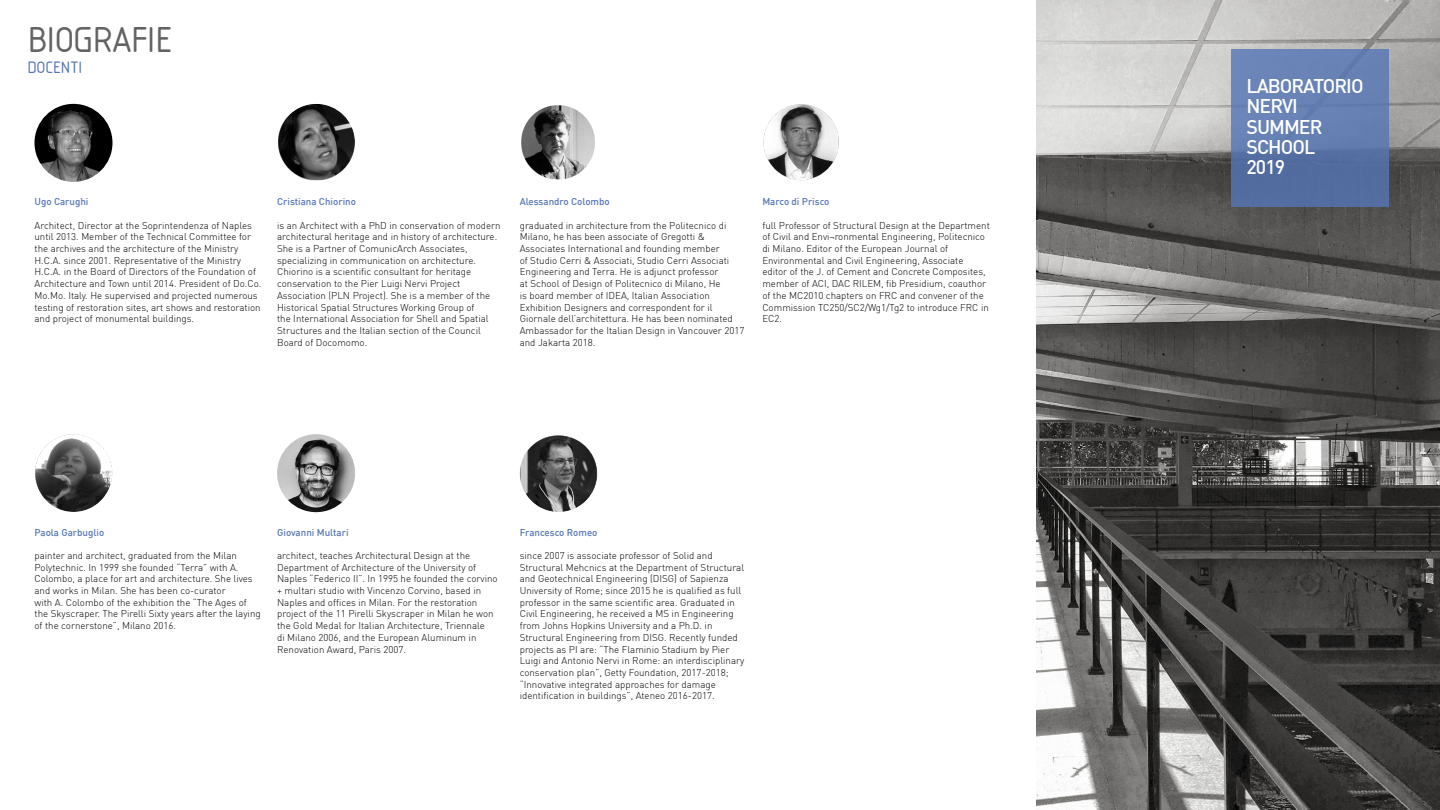
<style>
.page{position:relative;width:1440px;height:810px;background:#fff}
.page>*{position:absolute;margin:0;border:0;box-sizing:border-box;transform-origin:0 0}
.t1{font:37.5px "Isonorm D";letter-spacing:-.025em;color:#636363}
.t2{font:500 19.5px/20.2px "DIN";letter-spacing:-.05em;color:#fff}
.t3{font:17.25px "Isonorm D";color:#5576b6}
.t4{font:300 9.75px/11.7px "DIN";color:#000}
.t5{font:500 9.75px "DIN";color:#5576b6}
</style>
<div class="page">
<img style="left:1036px;top:0;width:404px;height:810px">
<img style="left:34px;top:104px;width:78px;height:78px;border-radius:39px">
<img style="left:277px;top:104px;width:78px;height:78px;border-radius:39px">
<img style="left:520px;top:104px;width:78px;height:78px;border-radius:39px">
<img style="left:763px;top:104px;width:76px;height:77px">
<img style="left:34px;top:434px;width:78px;height:78px;border-radius:39px">
<img style="left:277px;top:434px;width:78px;height:78px;border-radius:39px">
<img style="left:520px;top:434px;width:78px;height:78px;border-radius:39px">
<div style="left:1231px;top:50px;width:157px;height:157px;background:linear-gradient(to bottom,#708abd,#506a9d)"></div>
<h1 class="t1" style="left:27px;top:19px;width:146px">BIOGRAFIE</h1>
<h3 class="t3" style="left:27px;top:57px;width:57px">DOCENTI</h3>
<p class="t5" style="left:34px;top:196px;width:56px">Ugo Carughi</p>
<p class="t4" style="left:34px;top:219px;width:229px">Architect, Director at the Soprintendenza of Naples until 2013. Member of the Technical Committee for the archives and the architecture of the Ministry H.C.A. since 2001. Representative of the Ministry H.C.A. in the Board of Directors of the Foundation of Architecture and Town until 2014. President of Do.Co.<br>Mo.Mo. Italy. He supervised and projected numerous testing of restoration sites, art shows and restoration and project of monumental buildings.</p>
<p class="t5" style="left:277px;top:196px;width:80px">Cristiana Chiorino</p>
<p class="t4" style="left:277px;top:219px;width:225px">is an Architect with a PhD in conservation of modern architectural heritage and in history of architecture.<br>She is a Partner of ComunicArch Associates, specializing in communication on architecture.<br>Chiorino is a scientific consultant for heritage conservation to the Pier Luigi Nervi Project Association (PLN Project). She is a member of the Historical Spatial Structures Working Group of<br>the International Association for Shell and Spatial Structures and the Italian section of the Council Board of Docomomo.</p>
<p class="t5" style="left:520px;top:196px;width:92px">Alessandro Colombo</p>
<p class="t4" style="left:520px;top:219px;width:226px">graduated in architecture from the Politecnico di Milano, he has been associate of Gregotti &amp; Associates International and founding member<br>of Studio Cerri &amp; Associati, Studio Cerri Associati Engineering and Terra. He is adjunct professor<br>at School of Design of Politecnico di Milano, He<br>is board member of IDEA, Italian Association Exhibition Designers and correspondent for il Giornale dell’architettura. He has been nominated Ambassador for the Italian Design in Vancouver 2017 and Jakarta 2018.</p>
<p class="t5" style="left:762px;top:196px;width:69px">Marco di Prisco</p>
<p class="t4" style="left:762px;top:219px;width:229px">full Professor of Structural Design at the Department of Civil and Envi¬ronmental Engineering, Politecnico di Milano. Editor of the European Journal of Environmental and Civil Engineering, Associate editor of the J. of Cement and Concrete Composites, member of ACI, DAC RILEM, fib Presidium, coauthor of the MC2010 chapters on FRC and convener of the Commission TC250/SC2/Wg1/Tg2 to introduce FRC in EC2.</p>
<p class="t5" style="left:34px;top:526px;width:71px">Paola Garbuglio</p>
<p class="t4" style="left:34px;top:550px;width:228px">painter and architect, graduated from the Milan Polytechnic. In 1999 she founded “Terra” with A.<br>Colombo, a place for art and architecture. She lives and works in Milan. She has been co-curator<br>with A. Colombo of the exhibition the “The Ages of the Skyscraper. The Pirelli Sixty years after the laying of the cornerstone”, Milano 2016.</p>
<p class="t5" style="left:277px;top:526px;width:73px">Giovanni Multari</p>
<p class="t4" style="left:277px;top:550px;width:222px">architect, teaches Architectural Design at the Department of Architecture of the University of Naples “Federico II”. In 1995 he founded the corvino + multari studio with Vincenzo Corvino, based in Naples and offices in Milan. For the restoration project of the 11 Pirelli Skyscraper in Milan he won the Gold Medal for Italian Architecture, Triennale<br>di Milano 2006, and the European Aluminum in Renovation Award, Paris 2007.</p>
<p class="t5" style="left:520px;top:526px;width:79px">Francesco Romeo</p>
<p class="t4" style="left:520px;top:550px;width:226px">since 2007 is associate professor of Solid and Structural Mehcnics at the Department of Structural and Geotechnical Engineering (DISG) of Sapienza University of Rome; since 2015 he is qualified as full professor in the same scientific area. Graduated in Civil Engineering, he received a MS in Engineering from Johns Hopkins University and a Ph.D. in Structural Engineering from DISG. Recently funded projects as PI are: “The Flaminio Stadium by Pier Luigi and Antonio Nervi in Rome: an interdisciplinary conservation plan”, Getty Foundation, 2017-2018; “Innovative integrated approaches for damage identification in buildings”, Ateneo 2016-2017.</p>
<h2 class="t2" style="left:1246px;top:75px;width:119px">LABORATORIO<br>NERVI<br>SUMMER<br>SCHOOL<br>2019</h2>
</div>
